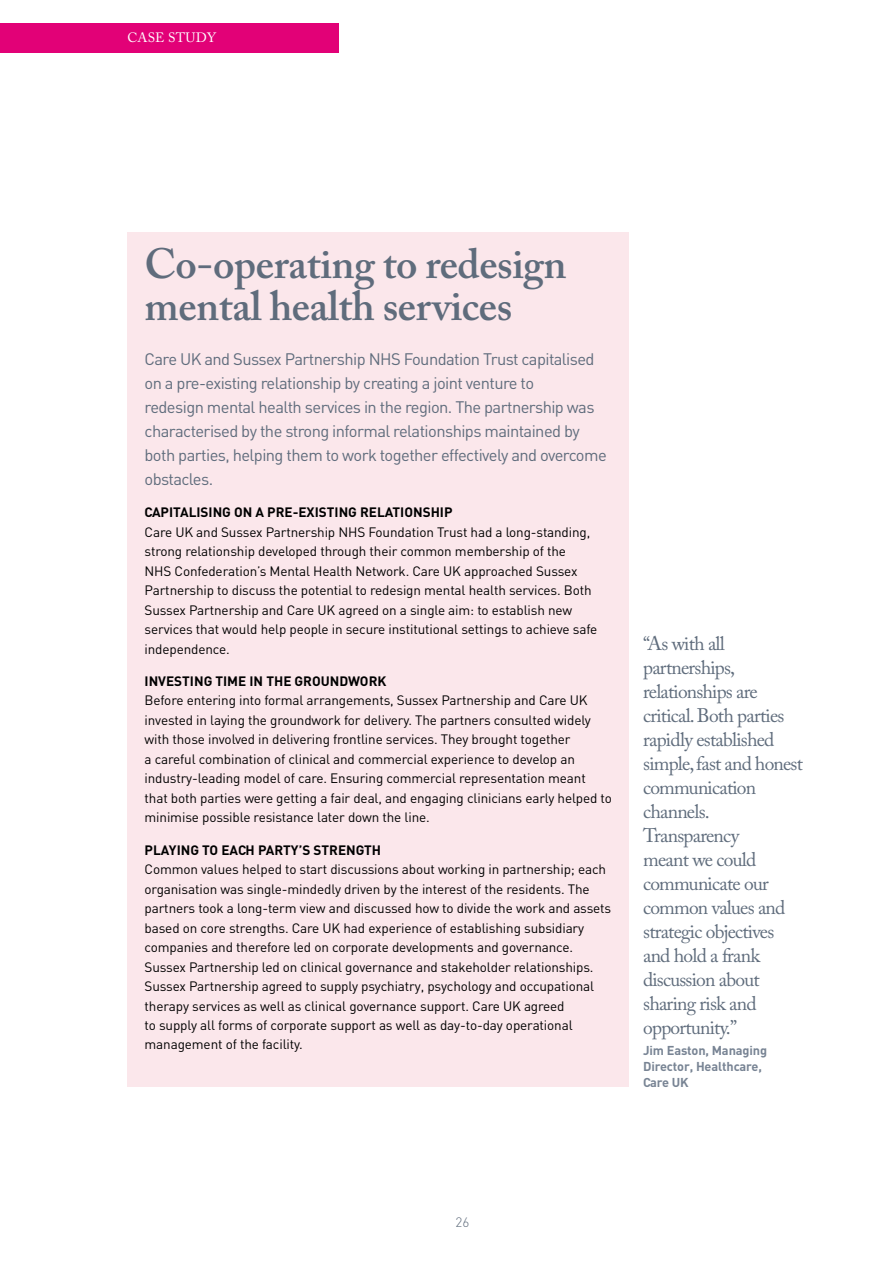
<style>
.page{position:relative;width:893px;height:1263px;background:#fff}
.page>*{position:absolute;margin:0;border:0;box-sizing:border-box;transform-origin:0 0}
.t1{font:600 42px/42px "Adobe Caslon Pro";letter-spacing:-.01em;color:#5f6c7c}
.t2{font:19.5px/24px "Adobe Caslon Pro";letter-spacing:-.04em;color:#5f6c7c}
.t3{font:16.5px/24px "DIN";letter-spacing:-.035em;color:#5f6c7c}
.t4{font:13.5px/19.5px "DIN";letter-spacing:-.01em;color:#000}
.t5{font:700 13.5px "DIN";color:#000}
.t6{font:13.5px "Adobe Caslon Pro";letter-spacing:.015em;color:#fff}
.t7{font:300 13.5px "DIN";color:#5f6c7c}
.t8{font:700 12.75px/16.2px "DIN";letter-spacing:-.01em;color:#788494}
</style>
<div class="page">
<div style="left:0;top:23px;width:338px;height:30px;background:#e20177"></div>
<div style="left:128px;top:232px;width:501px;height:854px;background:#fbe7eb"></div>
<p class="t6" style="left:128px;top:30px;width:90px">CASE STUDY</p>
<h1 class="t1" style="left:145px;top:242px;width:424px">Co-operating to redesign mental health services</h1>
<p class="t3" style="left:145px;top:346px;width:464px">Care UK and Sussex Partnership NHS Foundation Trust capitalised on a pre-existing relationship by creating a joint venture to<br>redesign mental health services in the region. The partnership was characterised by the strong informal relationships maintained by both parties, helping them to work together effectively and overcome obstacles.</p>
<p class="t5" style="left:145px;top:503px;width:309px">CAPITALISING ON A PRE-EXISTING RELATIONSHIP</p>
<p class="t4" style="left:145px;top:522px;width:454px">Care UK and Sussex Partnership NHS Foundation Trust had a long-standing, strong relationship developed through their common membership of the<br>NHS Confederation’s Mental Health Network. Care UK approached Sussex Partnership to discuss the potential to redesign mental health services. Both Sussex Partnership and Care UK agreed on a single aim: to establish new services that would help people in secure institutional settings to achieve safe independence.</p>
<p class="t5" style="left:145px;top:672px;width:243px">INVESTING TIME IN THE GROUNDWORK</p>
<p class="t4" style="left:145px;top:690px;width:469px">Before entering into formal arrangements, Sussex Partnership and Care UK invested in laying the groundwork for delivery. The partners consulted widely with those involved in delivering frontline services. They brought together<br>a careful combination of clinical and commercial experience to develop an industry-leading model of care. Ensuring commercial representation meant that both parties were getting a fair deal, and engaging clinicians early helped to minimise possible resistance later down the line.</p>
<p class="t5" style="left:145px;top:841px;width:238px">PLAYING TO EACH PARTY’S STRENGTH</p>
<p class="t4" style="left:145px;top:859px;width:468px">Common values helped to start discussions about working in partnership; each organisation was single-mindedly driven by the interest of the residents. The partners took a long-term view and discussed how to divide the work and assets based on core strengths. Care UK had experience of establishing subsidiary companies and therefore led on corporate developments and governance.<br>Sussex Partnership led on clinical governance and stakeholder relationships.<br>Sussex Partnership agreed to supply psychiatry, psychology and occupational therapy services as well as clinical governance support. Care UK agreed<br>to supply all forms of corporate support as well as day-to-day operational management of the facility.</p>
<p class="t2" style="left:643px;top:631px;width:161px">“As with all partnerships, relationships are critical. Both parties rapidly established simple, fast and honest communication channels.<br>Transparency<br>meant we could communicate our common values and strategic objectives and hold a frank discussion about sharing risk and opportunity.”</p>
<p class="t8" style="left:643px;top:1041px;width:125px">Jim Easton, Managing<br>Director, Healthcare,<br>Care UK</p>
<p class="t7" style="left:455px;top:1214px;width:15px">26</p>
</div>
